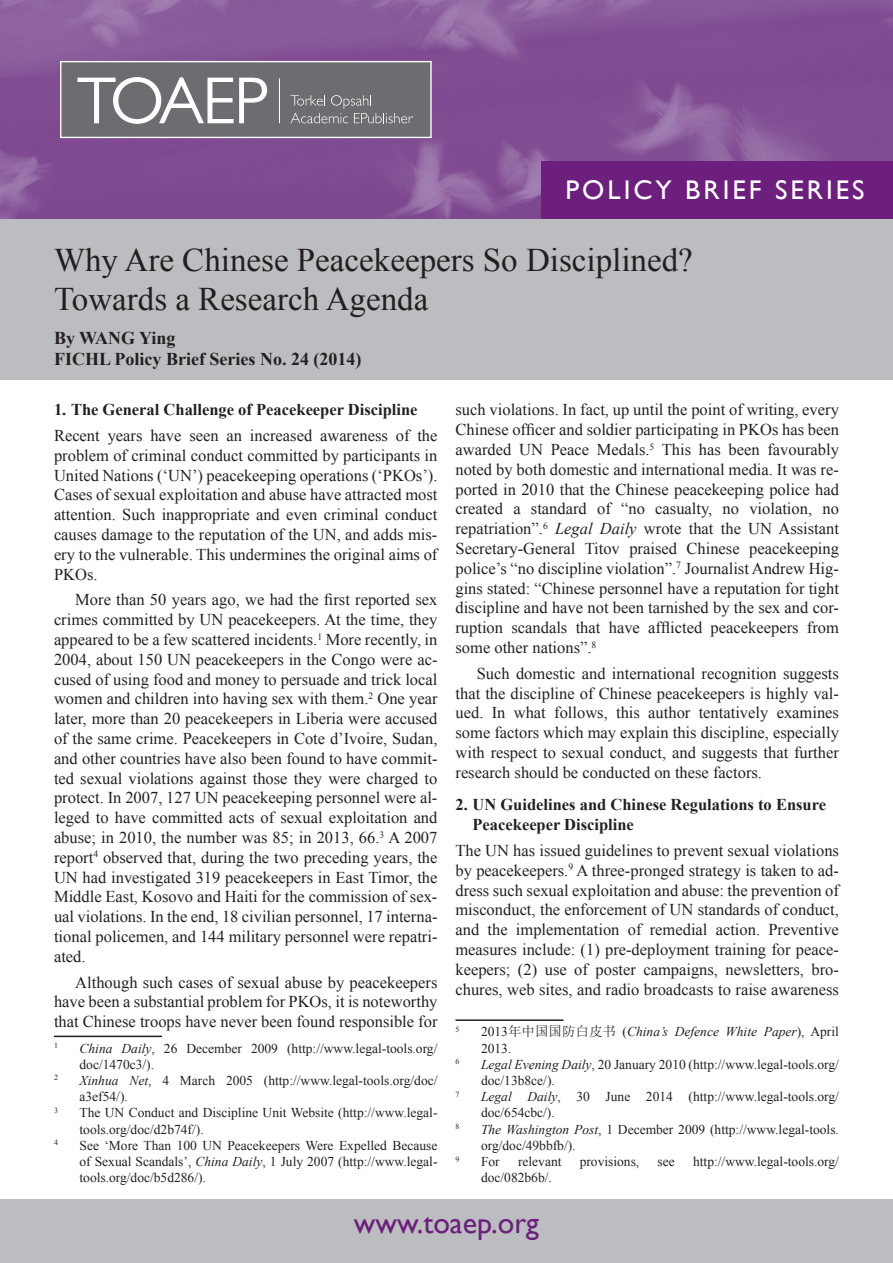
<style>
.page{position:relative;width:893px;height:1263px;background:#fff}
.page>*{position:absolute;margin:0;border:0;box-sizing:border-box;transform-origin:0 0}
.t1{font:33px/39px "Times New Roman";color:#231f20}
.t2{font:30px "Gill Sans";color:#6c1f7d}
.t3{font:27px "Gill Sans";letter-spacing:.11em;color:#fff}
.t4{font:700 18px/21.6px "Times New Roman";color:#231f20}
.t5{font:16.5px/19.8px "Times New Roman";color:#231f20;text-align:justify}
.t6{font:700 16.5px/19.8px "Times New Roman";color:#231f20}
.t7{font:13.5px/16.2px "Times New Roman";color:#231f20}
.t8{font:italic 13.5px/16.2px "Times New Roman";color:#231f20}
.t9{font:7.8px "Times New Roman";color:#231f20}
.s1{font-style:italic}
.s2{font-style:normal}
.s3{font-family:"Sim Sun";font-style:normal}
</style>
<div class="page">
<div style="left:0;top:211px;width:893px;height:168px;background:#bcbdc0"></div>
<img style="left:0;top:0;width:893px;height:218px">
<div style="left:541px;top:161px;width:352px;height:57px;background:#6c1f7d"></div>
<div style="left:0;top:1199px;width:893px;height:64px;background:#bcbdc0"></div>
<svg style="left:62px;top:63px;width:368px;height:73px;background:#7c7d7f"></svg>
<hr style="left:279px;top:78px;width:1px;height:45px;background:#fff">
<div style="left:60px;top:61px;width:372px;height:77px;border:1px solid #fff"></div>
<hr style="left:54px;top:1035px;width:108px;height:2px;background:#231f20">
<hr style="left:455px;top:1019px;width:108px;height:2px;background:#231f20">
<h3 class="t3" style="left:566px;top:174px;width:301px">POLICY BRIEF SERIES</h3>
<h1 class="t1" style="left:54px;top:240px;width:640px">Why Are Chinese Peacekeepers So Disciplined?<br>Towards a Research Agenda</h1>
<p class="t4" style="left:54px;top:327px;width:309px">By WANG Ying<br>FICHL Policy Brief Series No. 24 (2014)</p>
<p class="t6" style="left:54px;top:399px;width:365px">1. The General Challenge of Peacekeeper Discipline</p>
<p class="t5" style="left:54px;top:425px;width:385px">Recent years have seen an increased awareness of the problem of criminal conduct committed by participants in United Nations (‘UN’) peacekeeping operations (‘PKOs’).<br>Cases of sexual exploitation and abuse have attracted most attention. Such inappropriate and even criminal conduct causes damage to the reputation of the UN, and adds mis&shy;ery to the vulnerable. This undermines the original aims of PKOs.</p>
<p class="t5" style="left:54px;top:590px;width:385px;text-indent:21px">More than 50 years ago, we had the first reported sex crimes committed by UN peacekeepers. At the time, they appeared to be a few scattered incidents.<sup>1</sup> More recently, in 2004, about 150 UN peacekeepers in the Congo were ac&shy;cused of using food and money to persuade and trick local women and children into having sex with them.<sup>2</sup> One year later, more than 20 peacekeepers in Liberia were accused of the same crime. Peacekeepers in Cote d’Ivoire, Sudan, and other countries have also been found to have commit&shy;ted sexual violations against those they were charged to protect. In 2007, 127 UN peacekeeping personnel were al&shy;leged to have committed acts of sexual exploitation and abuse; in 2010, the number was 85; in 2013, 66.<sup>3</sup> A 2007 report<sup>4</sup> observed that, during the two preceding years, the UN had investigated 319 peacekeepers in East Timor, the Middle East, Kosovo and Haiti for the commission of sex&shy;ual violations. In the end, 18 civilian personnel, 17 interna&shy;tional policemen, and 144 military personnel were repatri&shy;ated.</p>
<p class="t5" style="left:54px;top:972px;width:385px;text-indent:21px">Although such cases of sexual abuse by peacekeepers have been a substantial problem for PKOs, it is noteworthy that Chinese troops have never been found responsible for</p>
<p class="t9" style="left:54px;top:1040px;width:5px">1</p>
<p class="t7" style="left:80px;top:1040px;width:359px"><span class="s1">China Daily</span>, 26 December 2009 (http://www.legal-tools.org/ doc/1470c3/).</p>
<p class="t9" style="left:54px;top:1072px;width:5px">2</p>
<p class="t7" style="left:80px;top:1072px;width:359px"><span class="s1">Xinhua Net</span>, 4 March 2005 (http://www.legal-tools.org/doc/ a3ef54/).</p>
<p class="t9" style="left:54px;top:1105px;width:5px">3</p>
<p class="t7" style="left:80px;top:1104px;width:359px">The UN Conduct and Discipline Unit Website (http://www.legal&shy;tools.org/doc/d2b74f/).</p>
<p class="t9" style="left:54px;top:1137px;width:5px">4</p>
<p class="t7" style="left:80px;top:1137px;width:359px;text-align:justify">See ‘More Than 100 UN Peacekeepers Were Expelled Because of Sexual Scandals’, <span class="s1">China Daily</span>, 1 July 2007 (http://www.legal&shy;tools.org/doc/b5d286/).</p>
<p class="t5" style="left:455px;top:400px;width:385px">such violations. In fact, up until the point of writing, every Chinese officer and soldier participating in PKOs has been awarded UN Peace Medals.<sup>5</sup> This has been favourably noted by both domestic and international media. It was re&shy;ported in 2010 that the Chinese peacekeeping police had created a standard of “no casualty, no violation, no repatriation”.<sup>6</sup> <span class="s1">Legal Daily</span> wrote that the UN Assistant Secretary-General Titov praised Chinese peacekeeping police’s “no discipline violation”.<sup>7</sup> Journalist Andrew Hig&shy;gins stated: “Chinese personnel have a reputation for tight discipline and have not been tarnished by the sex and cor&shy;ruption scandals that have afflicted peacekeepers from some other nations”.<sup>8</sup></p>
<p class="t5" style="left:455px;top:663px;width:385px;text-indent:21px">Such domestic and international recognition suggests that the discipline of Chinese peacekeepers is highly val&shy;ued. In what follows, this author tentatively examines some factors which may explain this discipline, especially with respect to sexual conduct, and suggests that further research should be conducted on these factors.</p>
<p class="t6" style="left:472px;top:795px;width:355px;text-indent:-17px">2. UN Guidelines and Chinese Regulations to Ensure<br>Peacekeeper Discipline</p>
<p class="t5" style="left:455px;top:840px;width:385px">The UN has issued guidelines to prevent sexual violations by peacekeepers.<sup>9</sup> A three-pronged strategy is taken to ad&shy;dress such sexual exploitation and abuse: the prevention of misconduct, the enforcement of UN standards of conduct, and the implementation of remedial action. Preventive measures include: (1) pre-deployment training for peace&shy;keepers; (2) use of poster campaigns, newsletters, bro&shy;chures, web sites, and radio broadcasts to raise awareness</p>
<p class="t9" style="left:455px;top:1024px;width:5px">5</p>
<p class="t8" style="left:481px;top:1023px;width:359px"><span class="s2">2013</span><span class="s3">年中国国防白皮书</span> <span class="s2">(</span>China’s Defence White Paper<span class="s2">), April<br>2013.</span></p>
<p class="t9" style="left:455px;top:1056px;width:5px">6</p>
<p class="t7" style="left:481px;top:1056px;width:359px"><span class="s1">Legal Evening Daily</span>, 20 January 2010 (http://www.legal-tools.org/ doc/13b8ce/).</p>
<p class="t9" style="left:455px;top:1089px;width:5px">7</p>
<p class="t7" style="left:481px;top:1088px;width:359px"><span class="s1">Legal Daily</span>, 30 June 2014 (http://www.legal-tools.org/ doc/654cbc/).</p>
<p class="t9" style="left:455px;top:1121px;width:5px">8</p>
<p class="t7" style="left:481px;top:1121px;width:359px"><span class="s1">The Washington Post</span>, 1 December 2009 (http://www.legal-tools. org/doc/49bbfb/).</p>
<p class="t9" style="left:455px;top:1153px;width:5px">9</p>
<p class="t7" style="left:481px;top:1153px;width:20px">For</p>
<p class="t7" style="left:518px;top:1153px;width:45px">relevant</p>
<p class="t7" style="left:580px;top:1153px;width:61px">provisions,</p>
<p class="t7" style="left:658px;top:1153px;width:19px">see</p>
<p class="t7" style="left:693px;top:1153px;width:147px">http://www.legal-tools.org/</p>
<p class="t7" style="left:481px;top:1169px;width:72px">doc/082b6b/.</p>
<h2 class="t2" style="left:354px;top:1205px;width:187px">www.toaep.org</h2>
</div>
